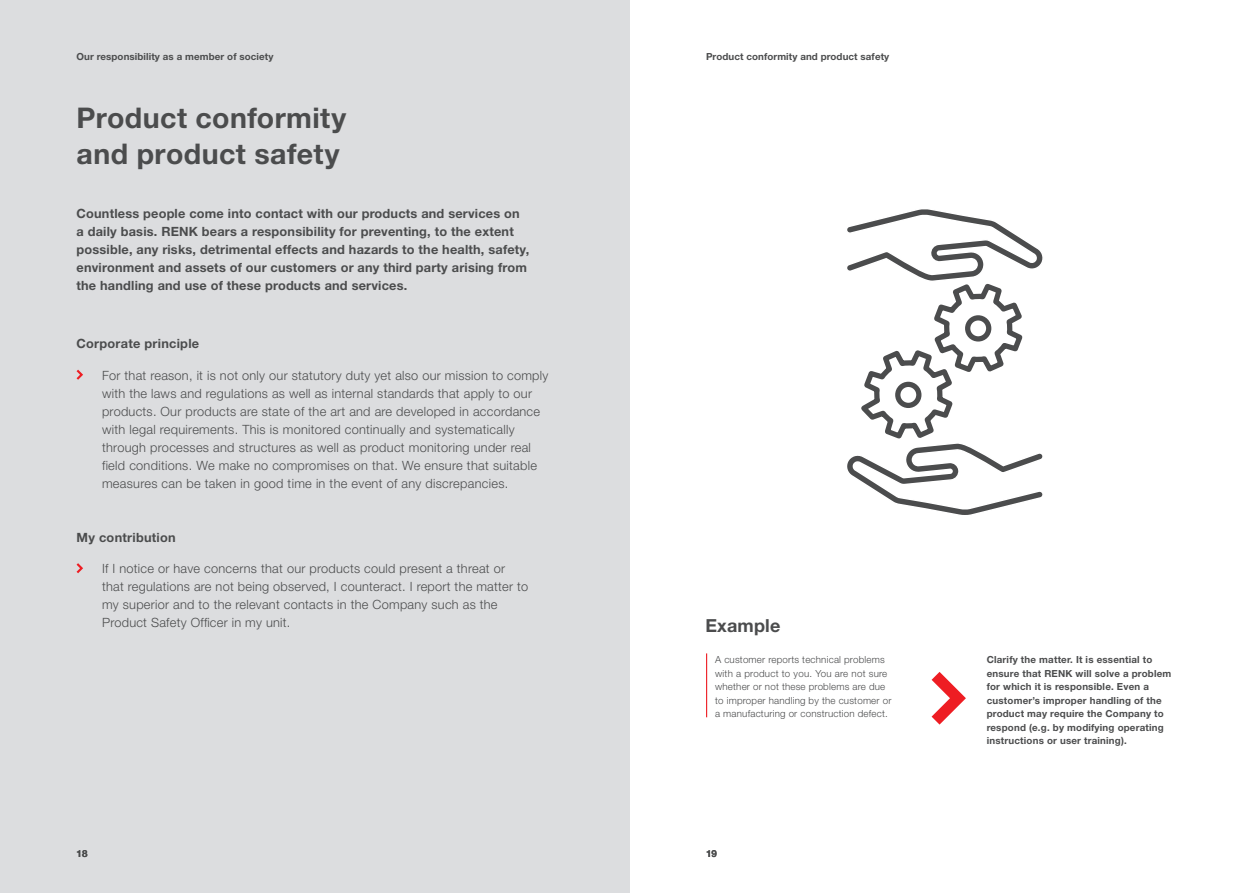
<style>
.page{position:relative;width:1259px;height:893px;background:#fff}
.page>*{position:absolute;margin:0;border:0;box-sizing:border-box;transform-origin:0 0}
.t1{font:700 28.5px/36px "Helvetica Neue";letter-spacing:.015em;color:#4b4c4d}
.t2{font:700 18px "Helvetica Neue";letter-spacing:.01em;color:#4b4c4d}
.t3{font:300 12.75px/18px "Helvetica Neue";letter-spacing:.02em;color:#4b4c4d}
.t4{font:700 12.75px/18px "Helvetica Neue";letter-spacing:.015em;color:#4b4c4d}
.t5{font:700 9.75px/13.5px "Helvetica Neue";letter-spacing:.02em;color:#4b4c4d}
.t6{font:300 9.75px/13.5px "Helvetica Neue";letter-spacing:.02em;color:#4b4c4d}
</style>
<div class="page">
<div style="left:0;top:0;width:629px;height:893px;background:#dcdddf"></div>
<svg style="left:847px;top:209px;width:196px;height:306px"></svg>
<svg style="left:931px;top:672px;width:35px;height:53px"></svg>
<svg style="left:77px;top:370px;width:6px;height:10px"></svg>
<svg style="left:77px;top:563px;width:6px;height:10px"></svg>
<hr style="left:706px;top:653px;width:1px;height:64px;background:#ee1d23">
<p class="t5" style="left:77px;top:50px;width:198px">Our responsibility as a member of society</p>
<h1 class="t1" style="left:77px;top:99px;width:271px">Product conformity and product safety</h1>
<p class="t4" style="left:77px;top:204px;width:454px">Countless people come into contact with our products and services on a daily basis. RENK bears a responsibility for preventing, to the extent possible, any risks, detrimental effects and hazards to the health, safety, environment and assets of our customers or any third party arising from the handling and use of these products and services.</p>
<p class="t4" style="left:77px;top:334px;width:124px">Corporate principle</p>
<p class="t3" style="left:102px;top:366px;width:448px">For that reason, it is not only our statutory duty yet also our mission to comply with the laws and regulations as well as internal standards that apply to our products. Our products are state of the art and are developed in accordance with legal requirements. This is monitored continually and systematically through processes and structures as well as product monitoring under real field conditions. We make no compromises on that. We ensure that suitable measures can be taken in good time in the event of any discrepancies.</p>
<p class="t4" style="left:77px;top:528px;width:101px">My contribution</p>
<p class="t3" style="left:102px;top:559px;width:428px">If I notice or have concerns that our products could present a threat or that regulations are not being observed, I counteract. I report the matter to my superior and to the relevant contacts in the Company such as the Product Safety Officer in my unit.</p>
<p class="t5" style="left:706px;top:50px;width:185px">Product conformity and product safety</p>
<h2 class="t2" style="left:705px;top:614px;width:77px">Example</h2>
<p class="t6" style="left:715px;top:653px;width:178px">A customer reports technical problems with a product to you. You are not sure whether or not these problems are due to improper handling by the customer or a manufacturing or construction defect.</p>
<p class="t5" style="left:77px;top:846px;width:12px">18</p>
<p class="t5" style="left:706px;top:846px;width:12px">19</p>
<p class="t5" style="left:986px;top:653px;width:186px">Clarify the matter. It is essential to ensure that RENK will solve a problem for which it is responsible. Even a customer’s improper handling of the product may require the Company to respond (e.g. by modifying operating instructions or user training).</p>
</div>
